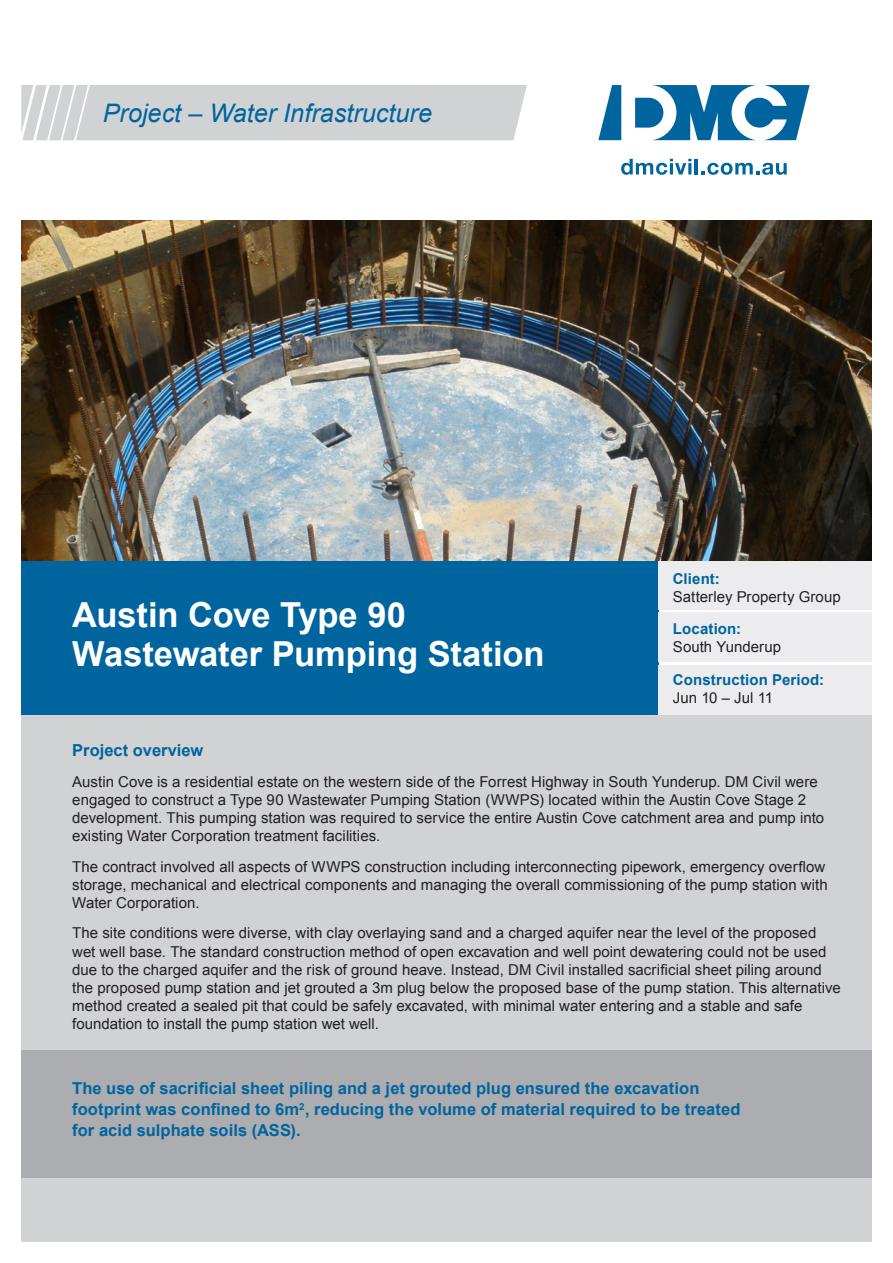
<style>
.page{position:relative;width:893px;height:1263px;background:#fff}
.page>*{position:absolute;margin:0;border:0;box-sizing:border-box;transform-origin:0 0}
.Heading_2__project_t{font:700 34.5px/39px "Arial";letter-spacing:-.005em;color:#fff}
.Heading_1{font:italic 25.5px "Arial";color:#00649e}
.Feature_Text{font:700 16.5px/21px "Arial";letter-spacing:.005em;color:#00649e}
.Heading_3{font:700 16.5px "Arial";color:#00649e}
.Body_Copy{font:15px/18px "Arial";letter-spacing:.005em;color:#231f20}
.Heading_4{font:700 15px "Arial";letter-spacing:.01em;color:#00649e}
</style>
<div class="page">
<svg style="left:621px;top:159px;width:70px;height:16px"></svg>
<hr style="left:695px;top:159px;width:3px;height:15px;background:#00649e">
<svg style="left:701px;top:163px;width:86px;height:12px"></svg>
<svg style="left:598px;top:85px;width:23px;height:55px"></svg>
<svg style="left:635px;top:85px;width:175px;height:55px"></svg>
<div style="left:21px;top:714px;width:851px;height:528px;background:#d1d2d4"></div>
<div style="left:21px;top:560px;width:637px;height:154px;background:#00649e"></div>
<div style="left:658px;top:560px;width:214px;height:50px;background:#ececee"></div>
<div style="left:658px;top:612px;width:214px;height:50px;background:#ececee"></div>
<div style="left:658px;top:665px;width:214px;height:49px;background:#ececee"></div>
<div style="left:21px;top:1050px;width:851px;height:128px;background:#abadb0"></div>
<div style="left:21px;top:85px;width:506px;height:55px;background:#d1d2d4"></div>
<img style="left:21px;top:220px;width:851px;height:340px">
<p class="Heading_1" style="left:103px;top:97px;width:331px">Project – Water Infrastructure</p>
<p class="Heading_2__project_t" style="left:72px;top:596px;width:474px">Austin Cove Type 90<br>Wastewater Pumping Station</p>
<p class="Heading_4" style="left:673px;top:568px;width:49px">Client:</p>
<p class="Body_Copy" style="left:673px;top:587px;width:169px">Satterley Property Group</p>
<p class="Heading_4" style="left:673px;top:619px;width:70px">Location:</p>
<p class="Body_Copy" style="left:673px;top:638px;width:110px">South Yunderup</p>
<p class="Heading_4" style="left:673px;top:670px;width:153px">Construction Period:</p>
<p class="Body_Copy" style="left:673px;top:689px;width:102px">Jun 10 – Jul 11</p>
<p class="Heading_3" style="left:72px;top:739px;width:133px">Project overview</p>
<p class="Body_Copy" style="left:72px;top:773px;width:753px">Austin Cove is a residential estate on the western side of the Forrest Highway in South Yunderup. DM Civil were engaged to construct a Type 90 Wastewater Pumping Station (WWPS) located within the Austin Cove Stage 2 development. This pumping station was required to service the entire Austin Cove catchment area and pump into existing Water Corporation treatment facilities.</p>
<p class="Body_Copy" style="left:72px;top:858px;width:757px">The contract involved all aspects of WWPS construction including interconnecting pipework, emergency overflow storage, mechanical and electrical components and managing the overall commissioning of the pump station with<br>Water Corporation.</p>
<p class="Body_Copy" style="left:72px;top:924px;width:770px">The site conditions were diverse, with clay overlaying sand and a charged aquifer near the level of the proposed wet well base. The standard construction method of open excavation and well point dewatering could not be used due to the charged aquifer and the risk of ground heave. Instead, DM Civil installed sacrificial sheet piling around the proposed pump station and jet grouted a 3m plug below the proposed base of the pump station. This alternative method created a sealed pit that could be safely excavated, with minimal water entering and a stable and safe foundation to install the pump station wet well.</p>
<p class="Feature_Text" style="left:72px;top:1078px;width:670px">The use of sacrificial sheet piling and a jet grouted plug ensured the excavation footprint was confined to 6m<sup>2</sup>, reducing the volume of material required to be treated for acid sulphate soils (ASS).</p>
</div>
